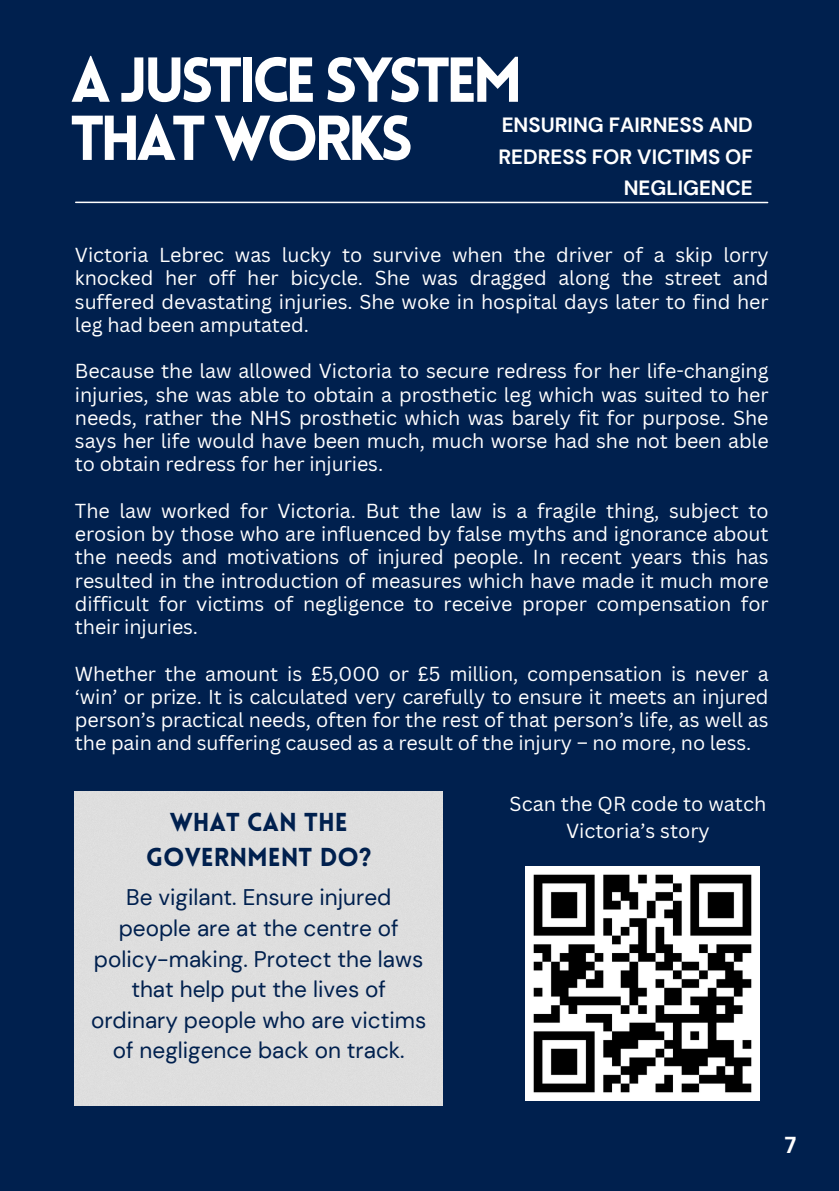
<style>
.page{position:relative;width:839px;height:1191px;background:#fff}
.page>*{position:absolute;margin:0;border:0;box-sizing:border-box;transform-origin:0 0}
.t1{font:900 62px/58.2px "Lovelo";letter-spacing:-.075em;color:#fff}
.t2{font:900 25.4px/34.8px "Lovelo";color:#00204e;text-align:center}
.t3{font:22.6px/30.6px "DM Sans";color:#00204e;text-align:center}
.t4{font:700 22.6px "Canva Sans";color:#fff}
.t5{font:700 20.6px/31.6px "DM Sans";color:#fff;text-align:right}
.t6{font:19.8px/23.2px "Canva Sans";letter-spacing:-.005em;color:#fff;text-align:justify}
</style>
<div class="page">
<div style="left:0;top:0;width:838px;height:1191px;background:#00204e"></div>
<hr style="left:76px;top:202px;width:691px;height:1px;background:#fff">
<div style="left:75px;top:792px;width:367px;height:313px;background:#dedede"></div>
<img style="left:525px;top:867px;width:234px;height:234px">
<p class="t1" style="left:71px;top:57px;width:454px">A JUSTICE SYSTEM<br>THAT WORKS</p>
<p class="t5" style="left:498px;top:109px;width:256px">ENSURING FAIRNESS AND<br>REDRESS FOR VICTIMS OF<br>NEGLIGENCE</p>
<p class="t6" style="left:75px;top:243px;width:695px">Victoria Lebrec was lucky to survive when the driver of a skip lorry knocked her off her bicycle. She was dragged along the street and suffered devastating injuries. She woke in hospital days later to find her leg had been amputated.</p>
<p class="t6" style="left:75px;top:359px;width:695px">Because the law allowed Victoria to secure redress for her life-changing injuries, she was able to obtain a prosthetic leg which was suited to her needs, rather the NHS prosthetic which was barely fit for purpose. She says her life would have been much, much worse had she not been able to obtain redress for her injuries.</p>
<p class="t6" style="left:75px;top:499px;width:695px">The law worked for Victoria. But the law is a fragile thing, subject to erosion by those who are influenced by false myths and ignorance about the needs and motivations of injured people. In recent years this has resulted in the introduction of measures which have made it much more difficult for victims of negligence to receive proper compensation for their injuries.</p>
<p class="t6" style="left:75px;top:661px;width:695px">Whether the amount is £5,000 or £5 million, compensation is never a ‘win’ or prize. It is calculated very carefully to ensure it meets an injured person’s practical needs, often for the rest of that person’s life, as well as the pain and suffering caused as a result of the injury – no more, no less.</p>
<p class="t2" style="left:146px;top:807px;width:226px">WHAT CAN THE<br>GOVERNMENT DO?</p>
<p class="t3" style="left:91px;top:882px;width:337px">Be vigilant. Ensure injured people are at the centre of policy-making. Protect the laws that help put the lives of ordinary people who are victims of negligence back on track.</p>
<p class="t6" style="left:509px;top:789px;width:258px;line-height:27px;text-align:center">Scan the QR code to watch<br>Victoria’s story</p>
<p class="t4" style="left:784px;top:1129px;width:13px">7</p>
</div>
